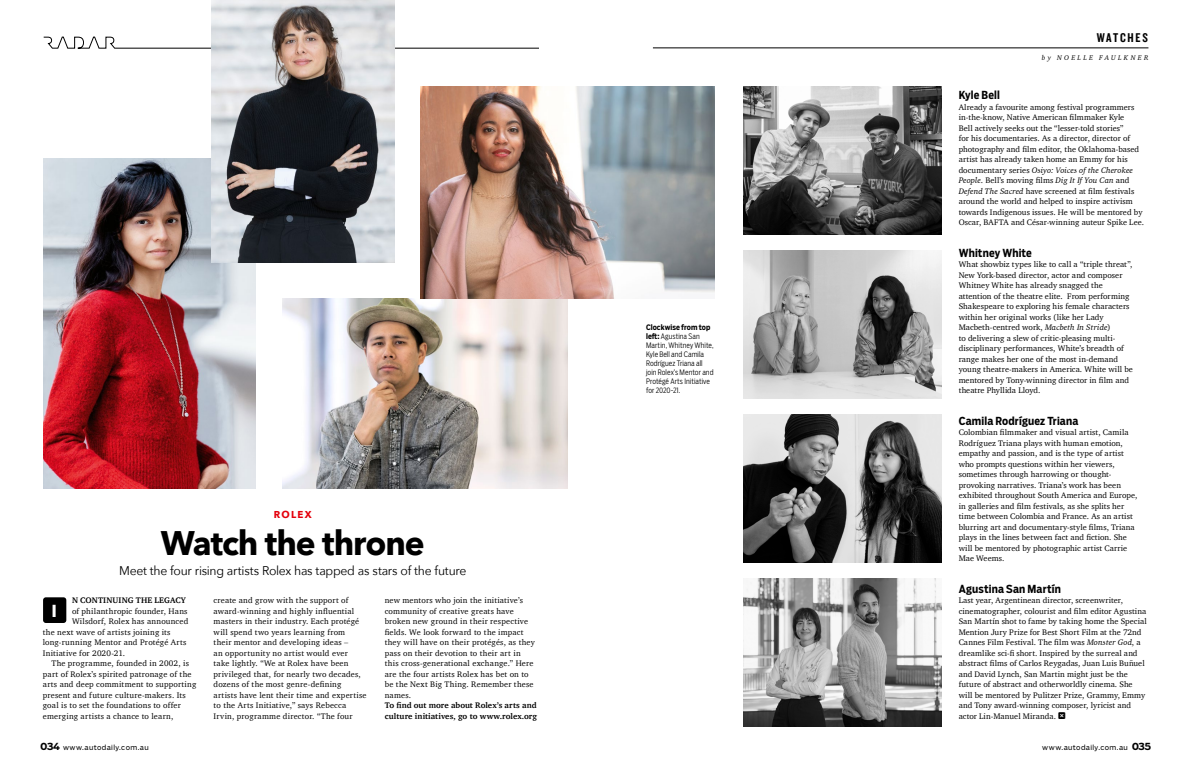
<style>
.page{position:relative;width:1191px;height:780px;background:#fff}
.page>*{position:absolute;margin:0;border:0;box-sizing:border-box;transform-origin:0 0}
.t1{font:700 34px "Avenir Next";letter-spacing:-.035em;color:#000}
.Body_-_Features_inde{font:700 17.4px "Avenir Next";color:#fff}
.t2{font:13.2px "Knockout HTF49 Liteweight";letter-spacing:.13em;color:#000}
.news_standfirst{font:12.6px "Avenir Next";letter-spacing:-.025em;color:#000}
.Body_-_Features_inde-2{font:700 11px "Salvo Sans Cond";letter-spacing:.015em;color:#000}
.t3{font:700 10px "Avenir Next";letter-spacing:.12em;color:#e4000c}
.Body_-_Features_inde-3{font:8.2px/10.5px "Charter";letter-spacing:.01em;color:#000}
.Body_-_Features_inde-4{font:700 8.2px/10.5px "Charter";letter-spacing:.01em;color:#000}
.Body_-_Features_inde-5{font:8.2px "Charter";letter-spacing:.03em;color:#000}
.t4{font:300 7.5px/9px "Salvo Sans Cond";letter-spacing:.005em;color:#000}
.t5{font:7px "Boomer";letter-spacing:.05em;color:#000}
.Body_-_Features_inde-6{font:italic 7px "Charter IT Cby BT";letter-spacing:.335em;color:#000}
.s1{font-weight:700;font-size:10px}
.s2{font-weight:700}
.s3{font-style:italic}
.s4{font-family:"Notice Std";font-size:8.5px}
</style>
<div class="page">
<svg style="left:43px;top:37px;width:496px;height:12px"></svg>
<div style="left:43px;top:597px;width:23px;height:26px;background:#000;border-radius:3px"></div>
<hr style="left:653px;top:48px;width:495px;height:1px;background:#000">
<img style="left:743px;top:87px;width:198px;height:147px">
<img style="left:743px;top:250px;width:198px;height:148px">
<img style="left:743px;top:414px;width:198px;height:148px">
<img style="left:743px;top:579px;width:198px;height:147px">
<img style="left:43px;top:158px;width:212px;height:330px">
<img style="left:211px;top:0;width:184px;height:262px">
<img style="left:282px;top:298px;width:285px;height:190px">
<img style="left:420px;top:87px;width:294px;height:211px">
<p class="t3" style="left:274px;top:506px;width:39px">ROLEX</p>
<p class="t1" style="left:161px;top:513px;width:265px">Watch the throne</p>
<p class="news_standfirst" style="left:119px;top:559px;width:349px">Meet the four rising artists Rolex has tapped as stars of the future</p>
<p class="Body_-_Features_inde-4" style="left:72px;top:595px;width:115px">N CONTINUING THE LEGACY</p>
<p class="Body_-_Features_inde-3" style="left:72px;top:605px;width:117px">of philanthropic founder, Hans</p>
<p class="Body_-_Features_inde-3" style="left:72px;top:616px;width:118px">Wilsdorf, Rolex has announced</p>
<p class="Body_-_Features_inde-5" style="left:43px;top:625px;width:129px">the next wave of artists joining its</p>
<p class="Body_-_Features_inde-3" style="left:43px;top:637px;width:145px">long-running Mentor and Protégé Arts</p>
<p class="Body_-_Features_inde-3" style="left:43px;top:647px;width:84px">Initiative for 2020-21.</p>
<p class="Body_-_Features_inde-3" style="left:43px;top:658px;width:155px;text-indent:9px">The programme, founded in 2002, is part of Rolex’s spirited patronage of the arts and deep commitment to supporting present and future culture-makers. Its goal is to set the foundations to offer emerging artists a chance to learn,</p>
<p class="Body_-_Features_inde" style="left:52px;top:595px;width:7px">I</p>
<p class="t5" style="left:40px;top:742px;width:110px"><span class="s1">034</span> www.autodaily.com.au</p>
<p class="Body_-_Features_inde-3" style="left:214px;top:595px;width:154px">create and grow with the support of award-winning and highly influential masters in their industry. Each protégé will spend two years learning from<br>their mentor and developing ideas –<br>an opportunity no artist would ever<br>take lightly. “We at Rolex have been privileged that, for nearly two decades, dozens of the most genre-defining artists have lent their time and expertise to the Arts Initiative,” says Rebecca Irvin, programme director. “The four</p>
<p class="Body_-_Features_inde-3" style="left:385px;top:595px;width:152px">new mentors who join the initiative’s community of creative greats have broken new ground in their respective fields. We look forward to the impact they will have on their protégés, as they pass on their devotion to their art in this cross-generational exchange.” Here are the four artists Rolex has bet on to be the Next Big Thing. Remember these names.</p>
<p class="Body_-_Features_inde-4" style="left:385px;top:700px;width:154px">To find out more about Rolex’s arts and culture initiatives, go to www.rolex.org</p>
<p class="t4" style="left:646px;top:323px;width:69px"><span class="s2">Clockwise from top left:</span> Agustina San<br>Martin, Whitney White,<br>Kyle Bell and Camila<br>Rodríguez Triana all join Rolex’s Mentor and<br>Protégé Arts Initiative for 2020-21.</p>
<p class="t2" style="left:1096px;top:31px;width:53px">WATCHES</p>
<p class="Body_-_Features_inde-6" style="left:1042px;top:53px;width:108px">by NOELLE FAULKNER</p>
<p class="Body_-_Features_inde-2" style="left:958px;top:87px;width:43px">Kyle Bell</p>
<p class="Body_-_Features_inde-3" style="left:958px;top:101px;width:187px">Already a favourite among festival programmers in-the-know, Native American filmmaker Kyle<br>Bell actively seeks out the “lesser-told stories”<br>for his documentaries. As a director, director of photography and film editor, the Oklahoma-based artist has already taken home an Emmy for his documentary series <span class="s3">Osiyo: Voices of the Cherokee People</span>. Bell’s moving films <span class="s3">Dig It If You Can</span> and <span class="s3">Defend The Sacred</span> have screened at film festivals around the world and helped to inspire activism towards Indigenous issues. He will be mentored by Oscar, BAFTA and César-winning auteur Spike Lee.</p>
<p class="Body_-_Features_inde-2" style="left:958px;top:245px;width:75px">Whitney White</p>
<p class="Body_-_Features_inde-3" style="left:958px;top:259px;width:176px">What showbiz types like to call a “triple threat”, New York-based director, actor and composer Whitney White has already snagged the attention of the theatre elite. From performing Shakespeare to exploring his female characters within her original works (like her Lady Macbeth-centred work, <span class="s3">Macbeth In Stride</span>)<br>to delivering a slew of critic-pleasing multi&shy;disciplinary performances, White’s breadth of range makes her one of the most in-demand young theatre-makers in America. White will be mentored by Tony-winning director in film and theatre Phyllida Lloyd.</p>
<p class="Body_-_Features_inde-2" style="left:958px;top:413px;width:121px">Camila Rodríguez Triana</p>
<p class="Body_-_Features_inde-3" style="left:958px;top:427px;width:180px">Colombian filmmaker and visual artist, Camila Rodríguez Triana plays with human emotion, empathy and passion, and is the type of artist who prompts questions within her viewers, sometimes through harrowing or thought&shy;provoking narratives. Triana’s work has been exhibited throughout South America and Europe, in galleries and film festivals, as she splits her time between Colombia and France. As an artist blurring art and documentary-style films, Triana plays in the lines between fact and fiction. She will be mentored by photographic artist Carrie Mae Weems.</p>
<p class="Body_-_Features_inde-2" style="left:958px;top:581px;width:104px">Agustina San Martín</p>
<p class="Body_-_Features_inde-3" style="left:958px;top:595px;width:189px">Last year, Argentinean director, screenwriter, cinematographer, colourist and film editor Agustina San Martín shot to fame by taking home the Special Mention Jury Prize for Best Short Film at the 72nd Cannes Film Festival. The film was <span class="s3">Monster God</span>, a dreamlike sci-fi short. Inspired by the surreal and abstract films of Carlos Reygadas, Juan Luis Buñuel and David Lynch, San Martin might just be the future of abstract and otherworldly cinema. She will be mentored by Pulitzer Prize, Grammy, Emmy and Tony award-winning composer, lyricist and actor Lin-Manuel Miranda. <span class="s4">L</span></p>
<p class="t5" style="left:1042px;top:742px;width:111px">www.autodaily.com.au <span class="s1">035</span></p>
</div>
